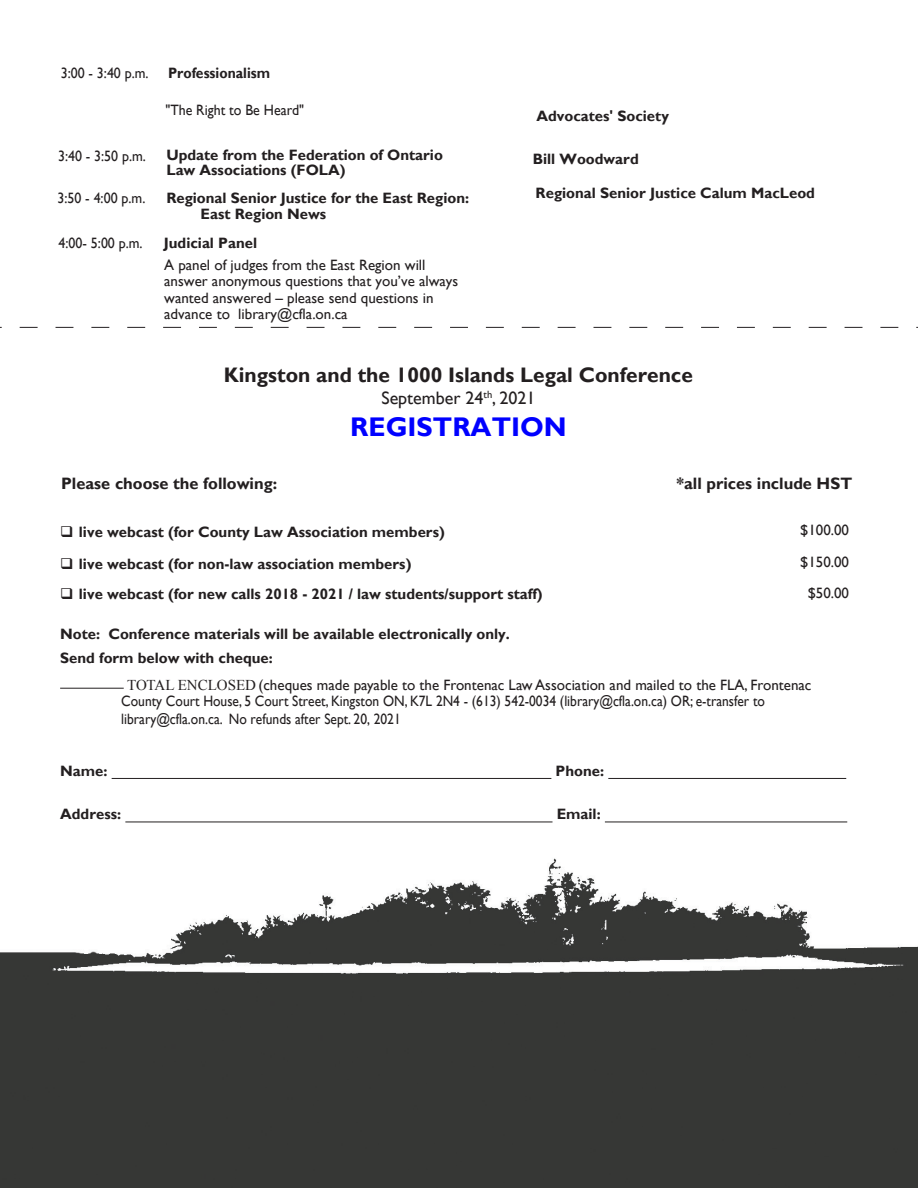
<style>
.page{position:relative;width:918px;height:1188px;background:#fff}
.page>*{position:absolute;margin:0;border:0;box-sizing:border-box;transform-origin:0 0}
.t1{font:700 27px "Gill Sans";color:#00f}
.t2{font:700 21px "Gill Sans";color:#231f20}
.t3{font:18px "Gill Sans";color:#231f20}
.t4{font:700 16.5px "Gill Sans";color:#231f20}
.t5{font:700 15px/15.6px "Gill Sans";color:#231f20}
.t6{font:15px/16.5px "Gill Sans";color:#231f20}
.t7{font:15px "Gill Sans";color:#231f20;scale:.93 1}
.t8{font:700 15px "Gill Sans";color:#231f20}
.t9{font:15px "Gill Sans";color:#231f20;scale:.9 1}
.t10{font:700 15px "Gill Sans";color:#231f20;scale:.93 1}
.s1{font-style:inherit}
.s2{font-family:"Times New Roman"}
</style>
<div class="page">
<img style="left:0;top:687px;width:918px;height:501px">
<hr style="left:60px;top:688px;width:64px;height:1px;background:#231f20">
<hr style="left:112px;top:778px;width:439px;height:1px;background:#231f20">
<hr style="left:608px;top:778px;width:238px;height:1px;background:#231f20">
<hr style="left:125px;top:822px;width:428px;height:1px;background:#231f20">
<hr style="left:605px;top:822px;width:242px;height:1px;background:#231f20">
<svg style="left:0;top:327px;width:918px;height:1px"></svg>
<p class="t7" style="left:61px;top:64px;width:96px">3:00 - 3:40 p.m.</p>
<p class="t10" style="left:168px;top:64px;width:111px">Professionalism</p>
<p class="t7" style="left:165px;top:102px;width:151px">"The Right to Be Heard"</p>
<p class="t7" style="left:58px;top:147px;width:96px">3:40 - 3:50 p.m.</p>
<p class="t5" style="left:166px;top:147px;width:278px">Update from the Federation of Ontario<br>Law Associations (FOLA)</p>
<p class="t7" style="left:57px;top:189px;width:96px">3:50 - 4:00 p.m.</p>
<p class="t5" style="left:201px;top:189px;width:270px;line-height:16.5px;text-indent:-34px">Regional Senior Justice for the East Region:<br>East Region News</p>
<p class="t7" style="left:59px;top:234px;width:92px">4:00- 5:00 p.m.</p>
<p class="t5" style="left:164px;top:235px;width:95px">Judicial Panel</p>
<p class="t6" style="left:164px;top:257px;width:296px">A panel of judges from the East Region will answer anonymous questions that you’ve always wanted answered – please send questions in advance to library@cfla.on.ca</p>
<p class="t8" style="left:536px;top:107px;width:134px">Advocates' Society</p>
<p class="t8" style="left:533px;top:150px;width:108px">Bill Woodward</p>
<p class="t8" style="left:536px;top:184px;width:281px">Regional Senior Justice Calum MacLeod</p>
<p class="t2" style="left:224px;top:363px;width:471px">Kingston and the 1000 Islands Legal Conference</p>
<p class="t3" style="left:381px;top:388px;width:156px">September 24<sup>th</sup>, 2021</p>
<p class="t1" style="left:350px;top:411px;width:218px">REGISTRATION</p>
<p class="t4" style="left:61px;top:474px;width:218px">Please choose the following:</p>
<p class="t4" style="left:676px;top:474px;width:177px">*all prices include HST</p>
<p class="t6" style="left:800px;top:522px;width:50px">$100.00</p>
<p class="t6" style="left:800px;top:554px;width:50px">$150.00</p>
<p class="t5" style="left:60px;top:524px;width:386px">❑ live webcast (for County Law Association members)</p>
<p class="t5" style="left:60px;top:556px;width:353px">❑ live webcast (for non-law association members)</p>
<p class="t5" style="left:60px;top:586px;width:484px">❑ live webcast (for new calls 201<span class="s1">8</span> - 202<span class="s1">1</span> / law students/support staff)</p>
<p class="t6" style="left:808px;top:585px;width:43px">$50.00</p>
<p class="t5" style="left:60px;top:626px;width:451px">Note: Conference materials will be available electronically only.</p>
<p class="t5" style="left:60px;top:650px;width:214px">Send form below with cheque:</p>
<p class="t6" style="left:121px;top:677px;width:692px;text-indent:6px"><span class="s2">TOTAL ENCLOSED</span> (cheques made payable to the Frontenac Law Association and mailed to the FLA, Frontenac<br>County Court House, 5 Court Street, Kingston ON, K7L 2N4 - (613) 542-0034 (library@cfla.on.ca) OR; e-transfer to</p>
<p class="t9" style="left:121px;top:711px;width:312px">library@cfla.on.ca. No refunds after Sept. 20, 2021</p>
<p class="t5" style="left:60px;top:763px;width:49px">Name:</p>
<p class="t5" style="left:556px;top:763px;width:50px">Phone:</p>
<p class="t5" style="left:60px;top:807px;width:63px">Address:</p>
<p class="t5" style="left:557px;top:807px;width:46px">Email:</p>
</div>
